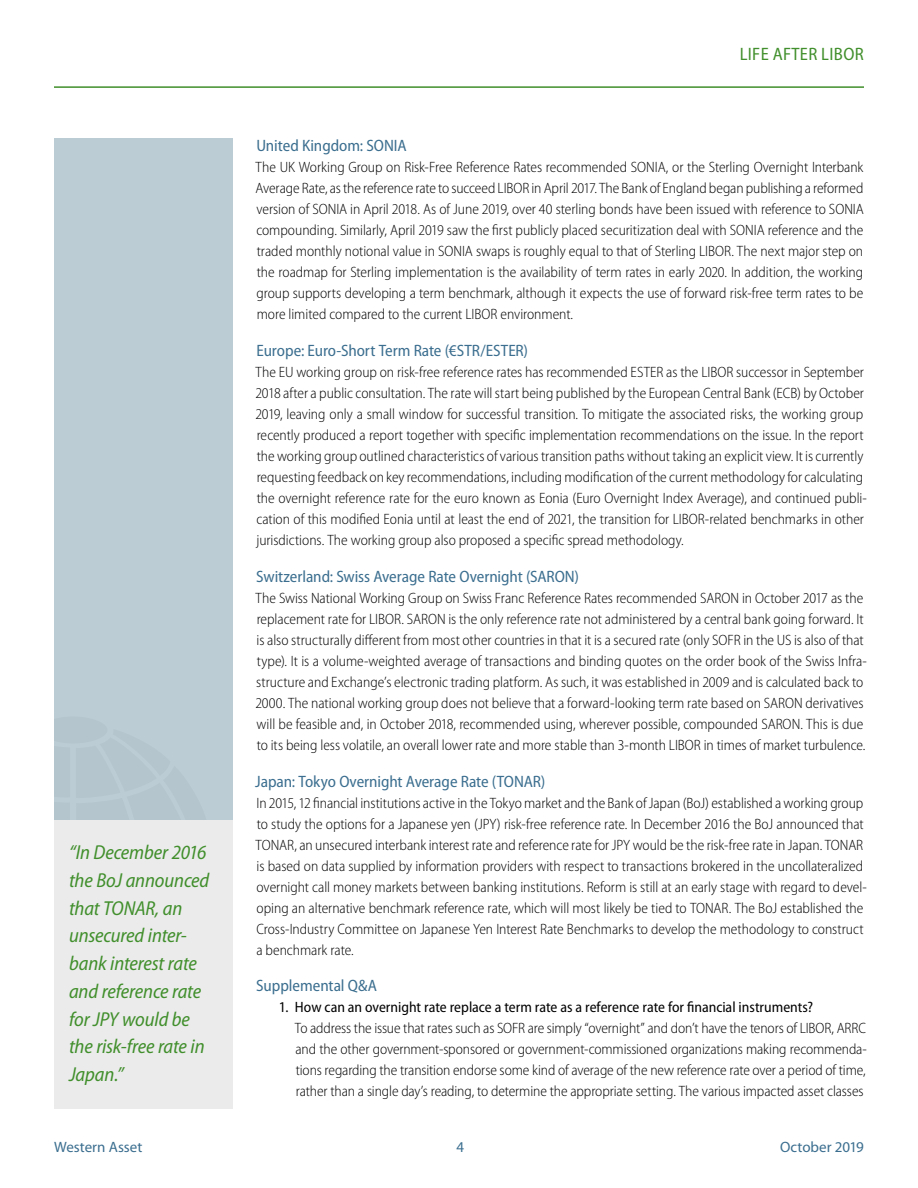
<style>
.page{position:relative;width:918px;height:1188px;background:#fff}
.page>*{position:absolute;margin:0;border:0;box-sizing:border-box;transform-origin:0 0}
.t1{font:20.25px/27.8px "Myriad Pro Semi Cn It 2";letter-spacing:-.01em;color:#418f2c}
.t2{font:18px "Myriad Pro Semi Cn 5";letter-spacing:.02em;color:#418f2c}
.t3{font:semi-condensed 16.5px "Myriad Pro";letter-spacing:-.005em;color:#3b6e8f}
.t4{font:300 semi-condensed 15px/21px "Myriad Pro";color:#000}
.t5{font:semi-condensed 15px "Myriad Pro";color:#000}
.t6{font:15px "Myriad Pro";color:#3b6e8f}
</style>
<div class="page">
<div style="left:54px;top:138px;width:178px;height:970px;background:#bbccd5"></div>
<hr style="left:54px;top:86px;width:810px;height:2px;background:#418f2c">
<div style="left:54px;top:820px;width:178px;height:288px;background:#ebebec"></div>
<h1 class="t1" style="left:69px;top:839px;width:142px">“In December 2016 the BoJ announced that TONAR, an unsecured inter&shy;bank interest rate and reference rate for JPY would be the risk-free rate in<br>Japan.”</h1>
<p class="t2" style="left:740px;top:44px;width:126px">LIFE AFTER LIBOR</p>
<p class="t3" style="left:256px;top:136px;width:152px">United Kingdom: SONIA</p>
<p class="t4" style="left:256px;top:157px;width:610px;text-align:justify">The UK Working Group on Risk-Free Reference Rates recommended SONIA, or the Sterling Overnight Interbank Average Rate, as the reference rate to succeed LIBOR in April 2017. The Bank of England began publishing a reformed version of SONIA in April 2018. As of June 2019, over 40 sterling bonds have been issued with reference to SONIA compounding. Similarly, April 2019 saw the first publicly placed securitization deal with SONIA reference and the traded monthly notional value in SONIA swaps is roughly equal to that of Sterling LIBOR. The next major step on the roadmap for Sterling implementation is the availability of term rates in early 2020. In addition, the working group supports developing a term benchmark, although it expects the use of forward risk-free term rates to be more limited compared to the current LIBOR environment.</p>
<p class="t3" style="left:257px;top:341px;width:273px">Europe: Euro-Short Term Rate (€STR/ESTER)</p>
<p class="t4" style="left:255px;top:362px;width:613px">The EU working group on risk-free reference rates has recommended ESTER as the LIBOR successor in September 2018 after a public consultation. The rate will start being published by the European Central Bank (ECB) by October 2019, leaving only a small window for successful transition. To mitigate the associated risks, the working group recently produced a report together with specific implementation recommendations on the issue. In the report the working group outlined characteristics of various transition paths without taking an explicit view. It is currently requesting feedback on key recommendations, including modification of the current methodology for calculating the overnight reference rate for the euro known as Eonia (Euro Overnight Index Average), and continued publi&shy;cation of this modified Eonia until at least the end of 2021, the transition for LIBOR-related benchmarks in other jurisdictions. The working group also proposed a specific spread methodology.</p>
<p class="t3" style="left:256px;top:567px;width:324px">Switzerland: Swiss Average Rate Overnight (SARON)</p>
<p class="t4" style="left:255px;top:587px;width:613px">The Swiss National Working Group on Swiss Franc Reference Rates recommended SARON in October 2017 as the replacement rate for LIBOR. SARON is the only reference rate not administered by a central bank going forward. It is also structurally different from most other countries in that it is a secured rate (only SOFR in the US is also of that type). It is a volume-weighted average of transactions and binding quotes on the order book of the Swiss Infra&shy;structure and Exchange’s electronic trading platform. As such, it was established in 2009 and is calculated back to 2000. The national working group does not believe that a forward-looking term rate based on SARON derivatives will be feasible and, in October 2018, recommended using, wherever possible, compounded SARON. This is due to its being less volatile, an overall lower rate and more stable than 3-month LIBOR in times of market turbulence.</p>
<p class="t3" style="left:255px;top:772px;width:292px">Japan: Tokyo Overnight Average Rate (TONAR)</p>
<p class="t4" style="left:256px;top:792px;width:613px">In 2015, 12 financial institutions active in the Tokyo market and the Bank of Japan (BoJ) established a working group to study the options for a Japanese yen (JPY) risk-free reference rate. In December 2016 the BoJ announced that TONAR, an unsecured interbank interest rate and reference rate for JPY would be the risk-free rate in Japan. TONAR is based on data supplied by information providers with respect to transactions brokered in the uncollateralized overnight call money markets between banking institutions. Reform is still at an early stage with regard to devel&shy;oping an alternative benchmark reference rate, which will most likely be tied to TONAR. The BoJ established the Cross-Industry Committee on Japanese Yen Interest Rate Benchmarks to develop the methodology to construct a benchmark rate.</p>
<p class="t3" style="left:256px;top:977px;width:122px">Supplemental Q&amp;A</p>
<p class="t5" style="left:279px;top:999px;width:536px">1. How can an overnight rate replace a term rate as a reference rate for financial instruments?</p>
<p class="t4" style="left:295px;top:1018px;width:574px;text-align:justify">To address the issue that rates such as SOFR are simply “overnight” and don’t have the tenors of LIBOR, ARRC and the other government-sponsored or government-commissioned organizations making recommenda&shy;tions regarding the transition endorse some kind of average of the new reference rate over a period of time, rather than a single day’s reading, to determine the appropriate setting. The various impacted asset classes</p>
<p class="t6" style="left:54px;top:1139px;width:90px">Western Asset</p>
<p class="t6" style="left:457px;top:1139px;width:9px">4</p>
<p class="t6" style="left:780px;top:1139px;width:85px">October 2019</p>
</div>
